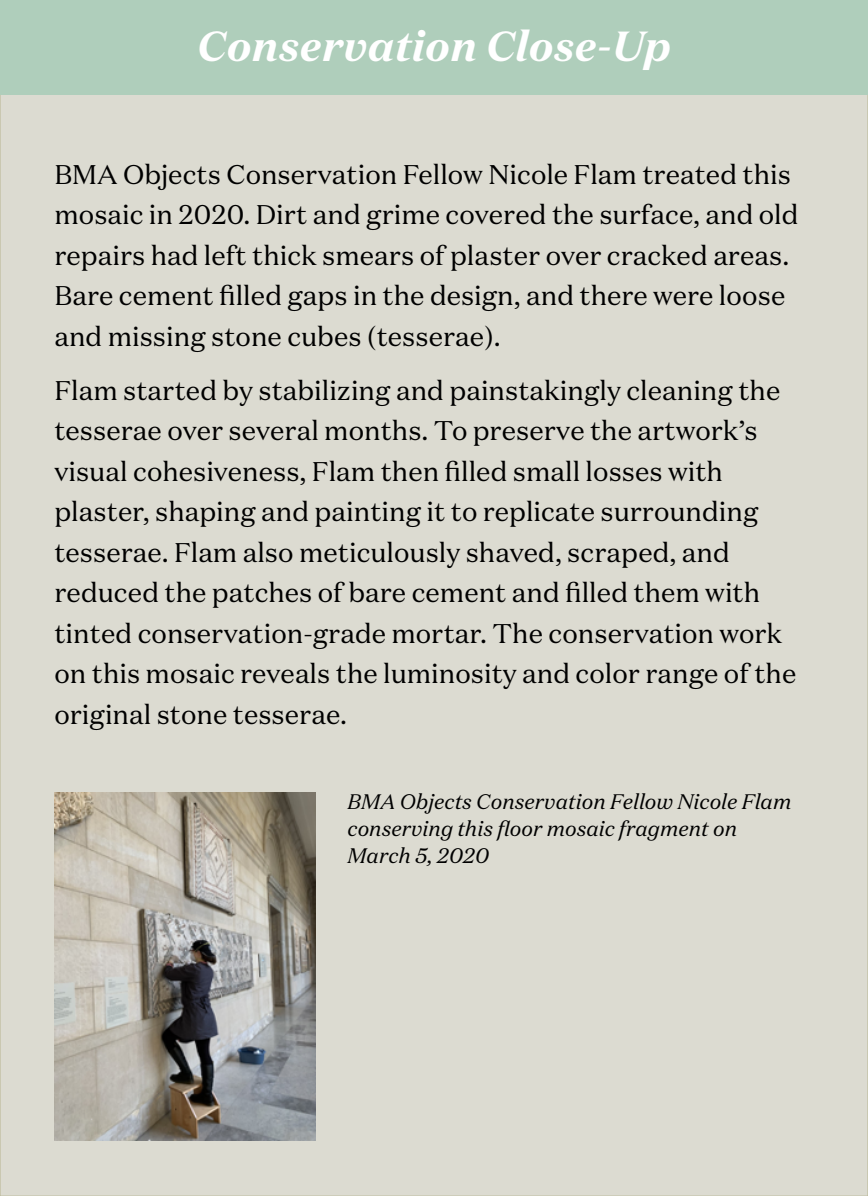
<style>
.page{position:relative;width:868px;height:1196px;background:#fff}
.page>*{position:absolute;margin:0;border:0;box-sizing:border-box;transform-origin:0 0}
.t1{font:italic 700 42px "Domaine Text";color:#fff}
.t2{font:27px/40.5px "Domaine Text";color:#000}
.t3{font:italic 21px/27px "Domaine Text";color:#000}
</style>
<div class="page">
<div style="left:0;top:0;width:867px;height:1195px;background:#dcdbd1"></div>
<img style="left:54px;top:792px;width:261px;height:348px">
<div style="left:0;top:0;width:867px;height:94px;background:#afcebb"></div>
<h1 class="t1" style="left:197px;top:19px;width:475px">Conservation Close-Up</h1>
<p class="t2" style="left:54px;top:153px;width:745px">BMA Objects Conservation Fellow Nicole Flam treated this mosaic in 2020. Dirt and grime covered the surface, and old repairs had left thick smears of plaster over cracked areas.<br>Bare cement filled gaps in the design, and there were loose and missing stone cubes (tesserae).</p>
<p class="t2" style="left:54px;top:369px;width:743px">Flam started by stabilizing and painstakingly cleaning the tesserae over several months. To preserve the artwork’s visual cohesiveness, Flam then filled small losses with plaster, shaping and painting it to replicate surrounding tesserae. Flam also meticulously shaved, scraped, and reduced the patches of bare cement and filled them with tinted conservation-grade mortar. The conservation work on this mosaic reveals the luminosity and color range of the original stone tesserae.</p>
<p class="t3" style="left:347px;top:788px;width:445px">BMA Objects Conservation Fellow Nicole Flam conserving this floor mosaic fragment on<br>March 5, 2020</p>
</div>
